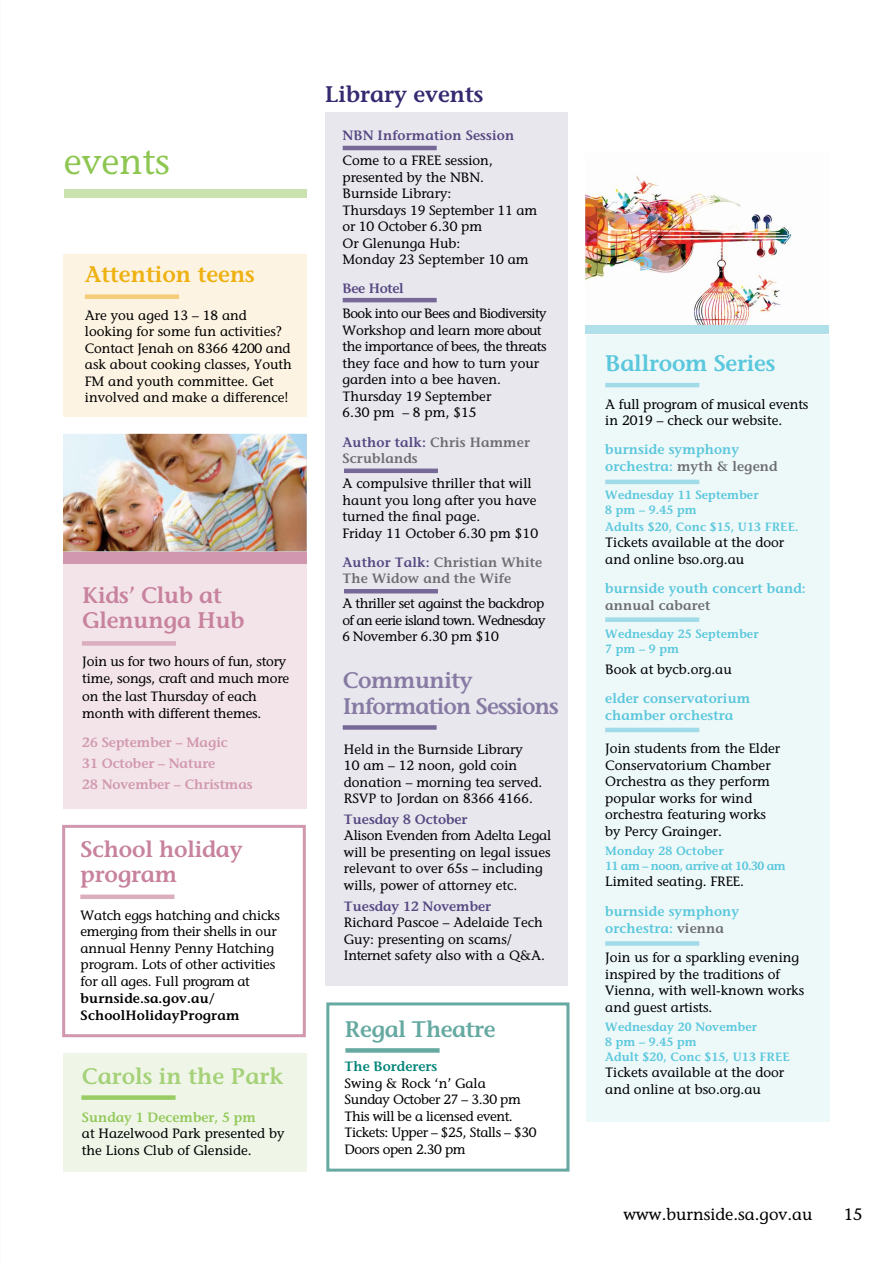
<style>
.page{position:relative;width:893px;height:1263px;background:#fff}
.page>*{position:absolute;margin:0;border:0;box-sizing:border-box;transform-origin:0 0}
.t1{font:36px "Stone Informal";color:#8dc751}
.t2{font:600 22.5px/24.8px "Stone Informal";letter-spacing:-.01em;color:#c8829e}
.t3{font:600 22.5px/25.5px "Stone Informal";letter-spacing:-.04em;color:#877ba4}
.t4{font:600 22.5px "Stone Informal";color:#a5d178}
.t5{font:600 22.5px "Stone Informal";color:#eeb111}
.t6{font:600 22.5px "Stone Informal";letter-spacing:-.01em;color:#59c7dc}
.t7{font:600 22.5px "Stone Informal";color:#372970}
.t8{font:600 22.5px "Stone Informal";letter-spacing:-.02em;color:#65a9a1}
.t9{font:16.5px "Stone Informal";color:#000}
.t10{font:13.5px/16.5px "Stone Informal";color:#000}
.t11{font:600 13.5px/16.5px "Stone Informal";letter-spacing:.01em;color:#59c7dc}
.t12{font:13.5px/16.5px "Stone Informal";letter-spacing:-.03em;color:#000}
.t13{font:600 13.5px/16.5px "Stone Informal";letter-spacing:.01em;color:#6d6e71}
.t14{font:600 13.5px "Stone Informal";color:#564882}
.t15{font:600 13.5px/20.7px "Stone Informal";color:#d197ae}
.t16{font:600 13.5px/17.2px "Stone Informal";letter-spacing:.01em;color:#000}
.t17{font:600 13.5px "Stone Informal";color:#93c95a}
.t18{font:600 13.5px "Stone Informal";color:#008478}
.t19{font:600 13.5px "Stone Informal";letter-spacing:-.02em;color:#564882}
.t20{font:600 12px/15px "Stone Informal";letter-spacing:.01em;color:#59c7dc}
.t21{font:600 12px/15px "Stone Informal";letter-spacing:-.04em;color:#59c7dc}
.s1{color:#564882}
.s2{color:#6d6e71}
</style>
<div class="page">
<div style="left:586px;top:335px;width:243px;height:786px;background:#edf8f9"></div>
<hr style="left:605px;top:383px;width:94px;height:4px;background:#a1dbe8">
<hr style="left:605px;top:480px;width:94px;height:4px;background:#a1dbe8">
<hr style="left:605px;top:728px;width:94px;height:4px;background:#a1dbe8">
<div style="left:605px;top:941px;width:94px;height:5px;background:#a1dbe8"></div>
<div style="left:605px;top:617px;width:94px;height:5px;background:#a1dbe8"></div>
<img style="left:586px;top:175px;width:243px;height:151px">
<div style="left:586px;top:326px;width:243px;height:8px;background:#b0e1eb"></div>
<div style="left:64px;top:1053px;width:243px;height:119px;background:#eff6e8"></div>
<div style="left:63px;top:563px;width:244px;height:246px;background:#f2e4e9"></div>
<div style="left:81px;top:1095px;width:95px;height:5px;background:#99cc63"></div>
<div style="left:82px;top:641px;width:94px;height:5px;background:#daaebf"></div>
<div style="left:62px;top:825px;width:244px;height:212px;border:3px solid #d197ae"></div>
<div style="left:80px;top:894px;width:94px;height:5px;background:#daaebf"></div>
<div style="left:63px;top:551px;width:244px;height:12px;background:#d197ae"></div>
<div style="left:64px;top:254px;width:243px;height:163px;background:#fdf3e2"></div>
<div style="left:85px;top:294px;width:94px;height:5px;background:#f5cc78"></div>
<div style="left:325px;top:112px;width:243px;height:873px;background:#e9e7ee"></div>
<hr style="left:343px;top:146px;width:94px;height:4px;background:#766998">
<div style="left:344px;top:468px;width:94px;height:5px;background:#766998"></div>
<hr style="left:344px;top:589px;width:94px;height:4px;background:#766998">
<hr style="left:343px;top:298px;width:94px;height:4px;background:#766998">
<div style="left:343px;top:725px;width:94px;height:5px;background:#766998"></div>
<div style="left:326px;top:1002px;width:243px;height:169px;border:3px solid #65a9a1"></div>
<div style="left:345px;top:1048px;width:95px;height:5px;background:#65a9a1"></div>
<img style="left:63px;top:434px;width:244px;height:117px">
<div style="left:64px;top:190px;width:243px;height:8px;background:#cae3ae"></div>
<h1 class="t1" style="left:64px;top:139px;width:108px">events</h1>
<h2 class="t5" style="left:85px;top:260px;width:171px">Attention teens</h2>
<p class="t10" style="left:85px;top:307px;width:209px">Are you aged 13 – 18 and looking for some fun activities?<br>Contact Jenah on 8366 4200 and ask about cooking classes, Youth<br>FM and youth committee. Get involved and make a difference!</p>
<h2 class="t2" style="left:82px;top:582px;width:164px">Kids’ Club at<br>Glenunga Hub</h2>
<p class="t10" style="left:82px;top:653px;width:208px;line-height:17.2px">Join us for two hours of fun, story time, songs, craft and much more on the last Thursday of each month with different themes.</p>
<p class="t15" style="left:82px;top:732px;width:172px">26 September – Magic<br>31 October – Nature<br>28 November – Christmas</p>
<h2 class="t2" style="left:81px;top:836px;width:164px">School holiday program</h2>
<p class="t10" style="left:81px;top:906px;width:201px">Watch eggs hatching and chicks emerging from their shells in our annual Henny Penny Hatching program. Lots of other activities for all ages. Full program at</p>
<p class="t16" style="left:81px;top:989px;width:160px">burnside.sa.gov.au/<br>SchoolHolidayProgram</p>
<h2 class="t4" style="left:82px;top:1062px;width:203px">Carols in the Park</h2>
<p class="t17" style="left:82px;top:1108px;width:176px">Sunday 1 December, 5 pm</p>
<p class="t10" style="left:82px;top:1125px;width:204px">at Hazelwood Park presented by the Lions Club of Glenside.</p>
<h2 class="t7" style="left:325px;top:80px;width:160px">Library events</h2>
<p class="t14" style="left:342px;top:127px;width:173px">NBN Information Session</p>
<p class="t10" style="left:342px;top:152px;width:196px">Come to a FREE session, presented by the NBN.<br>Burnside Library:<br>Thursdays 19 September 11 am or 10 October 6.30 pm<br>Or Glenunga Hub:<br>Monday 23 September 10 am</p>
<p class="t19" style="left:342px;top:280px;width:63px">Bee Hotel</p>
<p class="t10" style="left:342px;top:305px;width:206px">Book into our Bees and Biodiversity<br>Workshop and learn more about the importance of bees, the threats they face and how to turn your garden into a bee haven.<br>Thursday 19 September<br>6.30 pm – 8 pm, $15</p>
<p class="t13" style="left:342px;top:433px;width:189px"><span class="s1">Author talk:</span> Chris Hammer<br>Scrublands</p>
<p class="t10" style="left:342px;top:475px;width:197px">A compulsive thriller that will haunt you long after you have turned the final page.<br>Friday 11 October 6.30 pm $10</p>
<p class="t13" style="left:342px;top:554px;width:201px"><span class="s1">Author Talk:</span> Christian White<br>The Widow and the Wife</p>
<p class="t10" style="left:342px;top:595px;width:205px;text-align:justify">A thriller set against the backdrop of an eerie island town. Wednesday 6 November 6.30 pm $10</p>
<h2 class="t3" style="left:343px;top:667px;width:217px">Community<br>Information Sessions</h2>
<p class="t10" style="left:344px;top:740px;width:200px">Held in the Burnside Library<br>10 am – 12 noon, gold coin donation – morning tea served.<br>RSVP to Jordan on 8366 4166.</p>
<p class="t14" style="left:344px;top:811px;width:125px">Tuesday 8 October</p>
<p class="t10" style="left:344px;top:827px;width:209px">Alison Evenden from Adelta Legal will be presenting on legal issues relevant to over 65s – including wills, power of attorney etc.</p>
<p class="t14" style="left:344px;top:897px;width:149px">Tuesday 12 November</p>
<p class="t10" style="left:344px;top:914px;width:202px">Richard Pascoe – Adelaide Tech<br>Guy: presenting on scams/<br>Internet safety also with a Q&amp;A.</p>
<h2 class="t8" style="left:345px;top:1015px;width:152px">Regal Theatre</h2>
<p class="t18" style="left:345px;top:1058px;width:94px">The Borderers</p>
<p class="t12" style="left:345px;top:1075px;width:193px">Swing &amp; Rock ‘n’ Gala<br>Sunday October 27 – 3.30 pm<br>This will be a licensed event.<br>Tickets: Upper – $25, Stalls – $30<br>Doors open 2.30 pm</p>
<h2 class="t6" style="left:605px;top:349px;width:172px">Ballroom Series</h2>
<p class="t10" style="left:605px;top:395px;width:205px">A full program of musical events in 2019 – check our website.</p>
<p class="t11" style="left:605px;top:441px;width:174px">burnside symphony orchestra: <span class="s2">myth &amp; legend</span></p>
<p class="t20" style="left:605px;top:487px;width:155px">Wednesday 11 September<br>8 pm – 9.45 pm</p>
<p class="t20" style="left:605px;top:519px;width:195px">Adults $20, Conc $15, U13 FREE.</p>
<p class="t10" style="left:605px;top:534px;width:180px">Tickets available at the door and online bso.org.au</p>
<p class="t11" style="left:605px;top:580px;width:202px">burnside youth concert band:</p>
<p class="t13" style="left:605px;top:597px;width:107px">annual cabaret</p>
<p class="t20" style="left:605px;top:626px;width:155px">Wednesday 25 September<br>7 pm – 9 pm</p>
<p class="t10" style="left:605px;top:661px;width:128px">Book at bycb.org.au</p>
<p class="t11" style="left:605px;top:690px;width:147px">elder conservatorium chamber orchestra</p>
<p class="t10" style="left:605px;top:740px;width:176px">Join students from the Elder<br>Conservatorium Chamber<br>Orchestra as they perform popular works for wind orchestra featuring works by Percy Grainger.</p>
<p class="t21" style="left:605px;top:843px;width:182px">Monday 28 October<br>11 am – noon, arrive at 10.30 am</p>
<p class="t10" style="left:605px;top:873px;width:140px">Limited seating. FREE.</p>
<p class="t11" style="left:605px;top:902px;width:136px;line-height:17.2px">burnside symphony orchestra: <span class="s2">vienna</span></p>
<p class="t10" style="left:605px;top:949px;width:201px">Join us for a sparkling evening inspired by the traditions of<br>Vienna, with well-known works and guest artists.</p>
<p class="t20" style="left:605px;top:1019px;width:186px">Wednesday 20 November<br>8 pm – 9.45 pm<br>Adult $20, Conc $15, U13 FREE</p>
<p class="t10" style="left:605px;top:1064px;width:180px">Tickets available at the door and online at bso.org.au</p>
<p class="t9" style="left:623px;top:1204px;width:191px">www.burnside.sa.gov.au</p>
<p class="t9" style="left:844px;top:1204px;width:20px">15</p>
</div>
